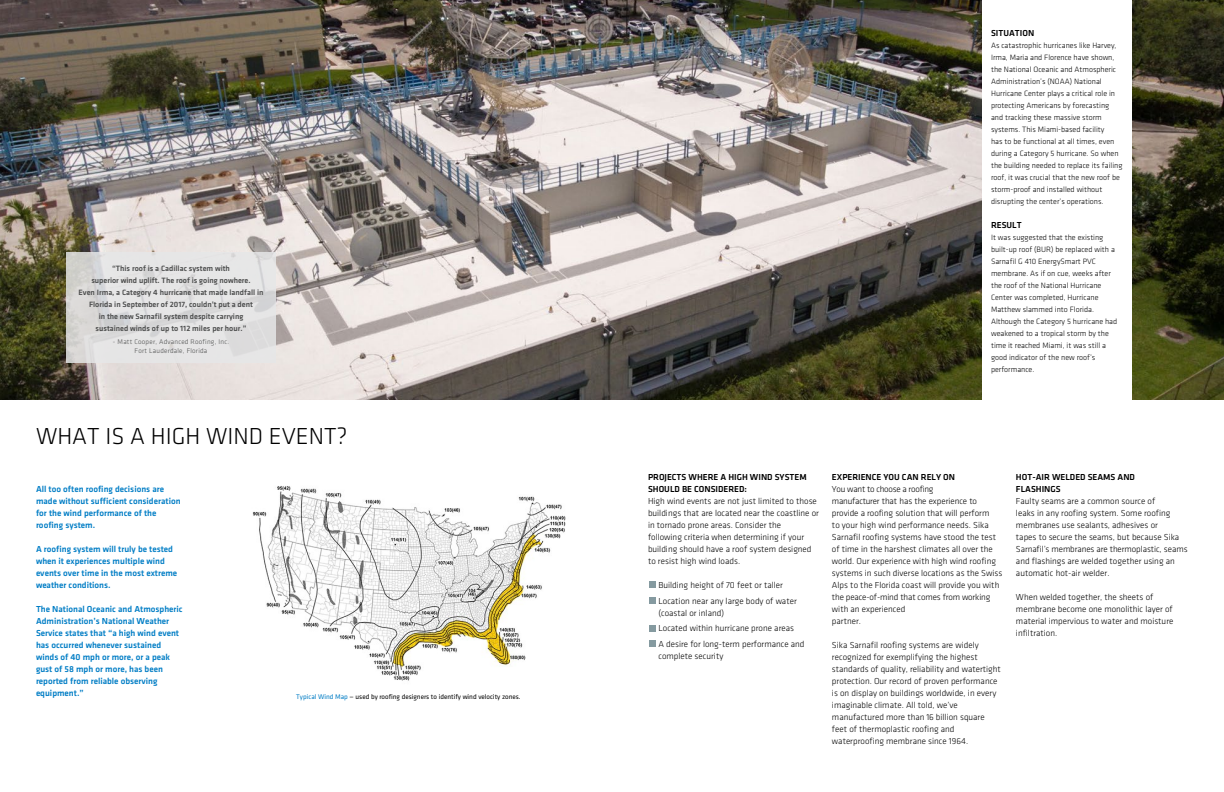
<style>
.page{position:relative;width:1224px;height:792px;background:#fff}
.page>*{position:absolute;margin:0;border:0;box-sizing:border-box;transform-origin:0 0}
.t1{font:300 24px "Klavika";color:#000}
.t2{font:300 9px/12px "Klavika";color:#000}
.t3{font:500 9px/12px "Klavika";color:#007dc5}
.t4{font:500 9px/12px "Klavika";color:#000}
.t5{font:300 8px/12px "Klavika";color:#000}
.t6{font:500 8px/12px "Klavika";color:#4b4c4c;text-align:center}
.t7{font:7px "Klavika";color:#000}
.t8{font:300 7px/9px "Klavika";letter-spacing:.03em;color:#4b4c4c;text-align:center}
.s1{color:#007dc5}
</style>
<div class="page">
<img style="left:0;top:0;width:1224px;height:400px">
<svg style="left:66px;top:252px;width:210px;height:111px;background:#dfdfdf"></svg>
<img style="left:252px;top:486px;width:314px;height:195px">
<div style="left:982px;top:0;width:149px;height:409px;background:#fff"></div>
<svg style="left:649px;top:582px;width:6px;height:6px"></svg>
<div style="left:649px;top:597px;width:6px;height:7px;background:#859aa0"></div>
<svg style="left:649px;top:625px;width:6px;height:6px"></svg>
<svg style="left:649px;top:641px;width:6px;height:6px"></svg>
<p class="t6" style="left:79px;top:262px;width:186px">“This roof is a Cadillac system with<br>superior wind uplift. The roof is going nowhere.<br>Even Irma, a Category 4 hurricane that made landfall in Florida in September of 2017, couldn’t put a dent<br>in the new Sarnafil system despite carrying<br>sustained winds of up to 112 miles per hour.”</p>
<p class="t8" style="left:113px;top:337px;width:118px">- Matt Cooper, Advanced Roofing, Inc.<br>Fort Lauderdale, Florida</p>
<h1 class="t1" style="left:36px;top:422px;width:313px">WHAT IS A HIGH WIND EVENT?</h1>
<p class="t3" style="left:36px;top:483px;width:146px">All too often roofing decisions are made without sufficient consideration for the wind performance of the roofing system.</p>
<p class="t3" style="left:36px;top:543px;width:143px">A roofing system will truly be tested when it experiences multiple wind events over time in the most extreme weather conditions.</p>
<p class="t3" style="left:36px;top:603px;width:148px">The National Oceanic and Atmospheric<br>Administration’s National Weather<br>Service states that “a high wind event has occurred whenever sustained winds of 40 mph or more, or a peak gust of 58 mph or more, has been reported from reliable observing equipment.”</p>
<p class="t7" style="left:296px;top:692px;width:226px"><span class="s1">Typical Wind Map</span> — used by roofing designers to identify wind velocity zones.</p>
<p class="t4" style="left:991px;top:27px;width:45px">SITUATION</p>
<p class="t5" style="left:991px;top:39px;width:133px">As catastrophic hurricanes like Harvey, Irma, Maria and Florence have shown, the National Oceanic and Atmospheric Administration’s (NOAA) National Hurricane Center plays a critical role in protecting Americans by forecasting and tracking these massive storm systems. This Miami-based facility<br>has to be functional at all times, even during a Category 5 hurricane. So when the building needed to replace its failing roof, it was crucial that the new roof be storm-proof and installed without disrupting the center’s operations.</p>
<p class="t4" style="left:991px;top:219px;width:32px">RESULT</p>
<p class="t5" style="left:991px;top:231px;width:128px">It was suggested that the existing built-up roof (BUR) be replaced with a<br>Sarnafil G 410 EnergySmart PVC membrane. As if on cue, weeks after the roof of the National Hurricane<br>Center was completed, Hurricane<br>Matthew slammed into Florida.<br>Although the Category 5 hurricane had weakened to a tropical storm by the time it reached Miami, it was still a good indicator of the new roof’s performance.</p>
<p class="t4" style="left:648px;top:471px;width:160px">PROJECTS WHERE A HIGH WIND SYSTEM<br>SHOULD BE CONSIDERED:</p>
<p class="t2" style="left:648px;top:495px;width:173px">High wind events are not just limited to those buildings that are located near the coastline or in tornado prone areas. Consider the<br>following criteria when determining if your building should have a roof system designed to resist high wind loads.</p>
<p class="t2" style="left:658px;top:577px;width:140px;line-height:15.6px">Building height of 70 feet or taller<br>Location near any large body of water</p>
<p class="t2" style="left:658px;top:605px;width:148px;line-height:15.6px">(coastal or inland)<br>Located within hurricane prone areas<br>A desire for long-term performance and</p>
<p class="t2" style="left:658px;top:650px;width:66px">complete security</p>
<p class="t4" style="left:832px;top:471px;width:125px">EXPERIENCE YOU CAN RELY ON</p>
<p class="t2" style="left:832px;top:483px;width:172px">You want to choose a roofing<br>manufacturer that has the experience to provide a roofing solution that will perform<br>to your high wind performance needs. Sika Sarnafil roofing systems have stood the test of time in the harshest climates all over the world. Our experience with high wind roofing systems in such diverse locations as the Swiss Alps to the Florida coast will provide you with the peace-of-mind that comes from working with an experienced<br>partner.</p>
<p class="t2" style="left:832px;top:639px;width:170px">Sika Sarnafil roofing systems are widely recognized for exemplifying the highest standards of quality, reliability and watertight protection. Our record of proven performance is on display on buildings worldwide, in every imaginable climate. All told, we’ve manufactured more than 16 billion square feet of thermoplastic roofing and waterproofing membrane since 1964.</p>
<p class="t4" style="left:1016px;top:471px;width:121px">HOT-AIR WELDED SEAMS AND<br>FLASHINGS</p>
<p class="t2" style="left:1016px;top:495px;width:173px">Faulty seams are a common source of<br>leaks in any roofing system. Some roofing membranes use sealants, adhesives or<br>tapes to secure the seams, but because Sika Sarnafil’s membranes are thermoplastic, seams and flashings are welded together using an automatic hot-air welder.</p>
<p class="t2" style="left:1016px;top:591px;width:159px">When welded together, the sheets of membrane become one monolithic layer of material impervious to water and moisture infiltration.</p>
</div>
